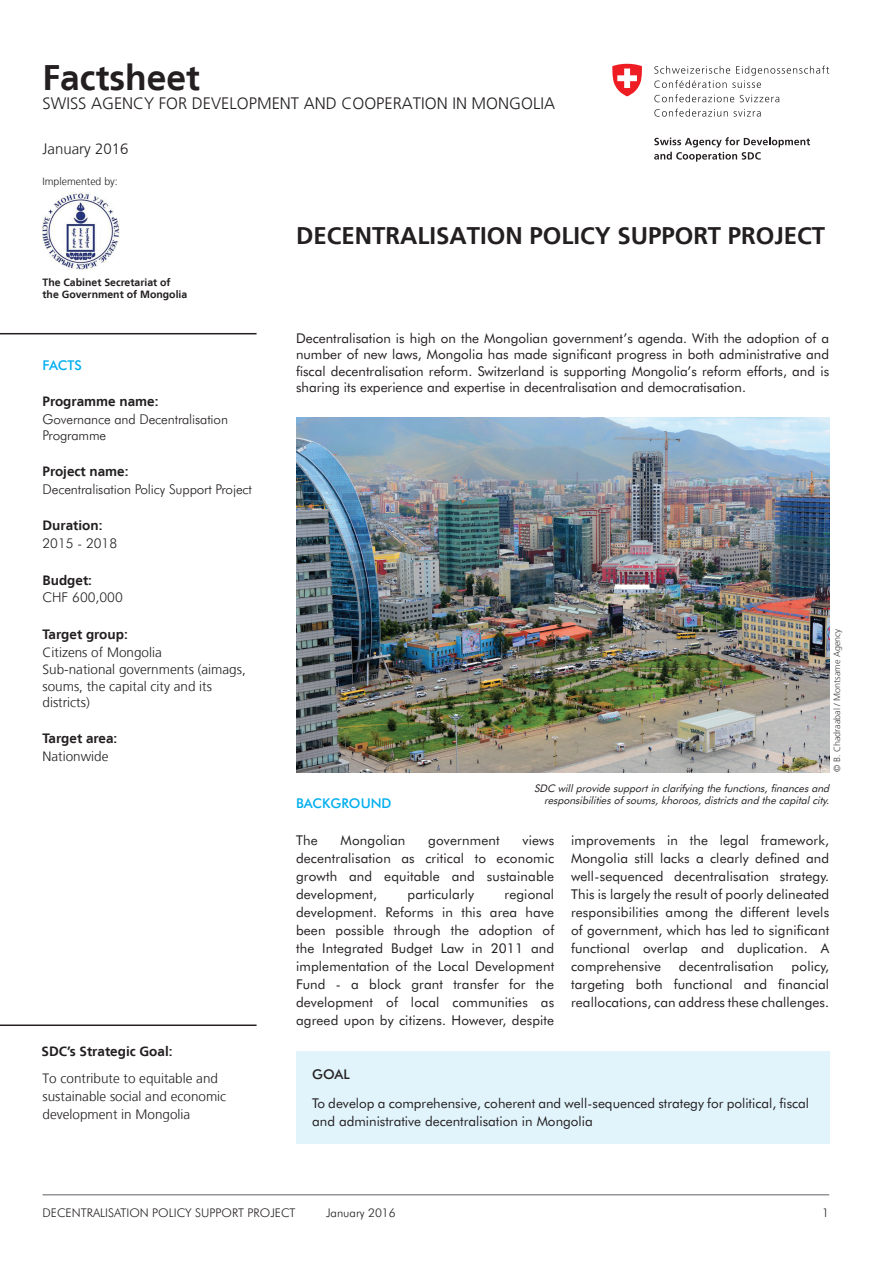
<style>
.page{position:relative;width:893px;height:1263px;background:#fff}
.page>*{position:absolute;margin:0;border:0;box-sizing:border-box;transform-origin:0 0}
.t1{font:700 35.4px "Frutiger LT";color:#231f20}
.t2{font:700 24px "Frutiger LT";color:#231f20}
.t3{font:300 16.5px "Frutiger LT";color:#231f20}
.t4{font:300 15px "Frutiger LT";color:#231f20}
.t5{font:13.5px/18px "Futura BT";letter-spacing:.01em;color:#231f20;text-align:justify}
.t6{font:300 13.5px/17.9px "Frutiger LT";color:#231f20}
.t7{font:300 13.5px/16.2px "Futura BT";letter-spacing:-.01em;color:#231f20}
.t8{font:700 13.5px "Frutiger LT";color:#231f20}
.t9{font:500 13.5px "Futura BT";color:#00aeef}
.t10{font:500 13.5px "Futura BT";color:#231f20}
.t11{font:300 12px "Futura BT";color:#231f20}
.t12{font:italic 10.5px/12.6px "Futura BT";color:#231f20;text-align:right}
.t13{font:700 10.5px/12.6px "Frutiger LT";color:#231f20}
.t14{font:300 10.5px "Frutiger LT";color:#231f20}
.t15{font:300 9px "Frutiger LT";color:#3e3e3f}
</style>
<div class="page">
<hr style="left:43px;top:1194px;width:786px;height:1px;background:#939598">
<hr style="left:0;top:1024px;width:257px;height:2px;background:#231f20">
<hr style="left:0;top:333px;width:257px;height:1px;background:#231f20">
<svg style="left:654px;top:66px;width:175px;height:22px"></svg>
<svg style="left:654px;top:94px;width:80px;height:8px"></svg>
<svg style="left:740px;top:95px;width:39px;height:7px"></svg>
<svg style="left:654px;top:109px;width:107px;height:8px"></svg>
<svg style="left:654px;top:137px;width:156px;height:25px"></svg>
<svg style="left:612px;top:64px;width:30px;height:32px"></svg>
<img style="left:296px;top:417px;width:533px;height:355px">
<div style="left:296px;top:1051px;width:533px;height:92px;background:#e1f4fc"></div>
<img style="left:43px;top:193px;width:76px;height:77px">
<h1 class="t1" style="left:43px;top:57px;width:159px">Factsheet</h1>
<p class="t3" style="left:43px;top:94px;width:514px">swiss agency for development and cooperation in mongolia</p>
<p class="t4" style="left:43px;top:140px;width:87px">January 2016</p>
<p class="t14" style="left:43px;top:175px;width:77px">Implemented by:</p>
<p class="t13" style="left:43px;top:276px;width:146px">The Cabinet Secretariat of the Government of Mongolia</p>
<p class="t9" style="left:43px;top:357px;width:41px">FACTS</p>
<p class="t8" style="left:43px;top:393px;width:118px">Programme name:</p>
<p class="t7" style="left:43px;top:411px;width:187px">Governance and Decentralisation<br>Programme</p>
<p class="t8" style="left:43px;top:464px;width:88px">Project name:</p>
<p class="t7" style="left:43px;top:481px;width:211px">Decentralisation Policy Support Project</p>
<p class="t8" style="left:43px;top:518px;width:62px">Duration:</p>
<p class="t7" style="left:43px;top:535px;width:76px">2015 - 2018</p>
<p class="t8" style="left:43px;top:572px;width:51px">Budget:</p>
<p class="t7" style="left:43px;top:589px;width:82px">CHF 600,000</p>
<p class="t8" style="left:43px;top:626px;width:87px">Target group:</p>
<p class="t6" style="left:43px;top:643px;width:205px">C itizens of Mongolia<br>sub-national governments (aimags,</p>
<p class="t6" style="left:43px;top:678px;width:171px;line-height:16.2px">soums, the capital city and its districts)</p>
<p class="t8" style="left:43px;top:730px;width:76px">Target area:</p>
<p class="t6" style="left:43px;top:748px;width:68px">Nationwide</p>
<p class="t8" style="left:41px;top:1043px;width:133px">SDC’s Strategic Goal:</p>
<p class="t6" style="left:43px;top:1069px;width:185px">To contribute to equitable and sustainable social and economic development in Mongolia</p>
<h2 class="t2" style="left:296px;top:221px;width:531px">Decentralisation Policy Support Project</h2>
<p class="t5" style="left:296px;top:330px;width:535px;line-height:16.2px">Decentralisation is high on the Mongolian government’s agenda. With the adoption of a number of new laws, Mongolia has made significant progress in both administrative and fiscal decentralisation reform. Switzerland is supporting Mongolia’s reform efforts, and is sharing its experience and expertise in decentralisation and democratisation.</p>
<p class="t9" style="left:296px;top:795px;width:97px">BACKGROUND</p>
<p class="t15" style="left:832px;top:772px;width:145px;rotate:-90deg">© B. Chadraabal / Montsame Agency</p>
<p class="t12" style="left:534px;top:781px;width:299px">SDC willprovide supportin clarifying the functions,financesand responsibilitiesofsoums,khoroos,districtsand the capitalcity.</p>
<p class="t5" style="left:296px;top:831px;width:23px">The</p>
<p class="t5" style="left:341px;top:831px;width:66px">Mongolian</p>
<p class="t5" style="left:428px;top:831px;width:73px">government</p>
<p class="t5" style="left:296px;top:831px;width:260px;text-indent:227px">views decentralisation as critical to economic growth and equitable and sustainable development,</p>
<p class="t5" style="left:296px;top:885px;width:260px;text-indent:208px">regional development. Reforms in this area have been possible through the adoption of the Integrated Budget Law in 2011 and implementation of the Local Development Fund - a block grant transfer for the development of local communities as agreed upon by citizens. However, despite</p>
<p class="t5" style="left:407px;top:885px;width:68px">particularly</p>
<p class="t10" style="left:312px;top:1066px;width:39px">GOAL</p>
<p class="t5" style="left:571px;top:831px;width:260px">improvements in the legal framework, Mongolia still lacks a clearly defined and well-sequenced decentralisation strategy.<br>This is largely the result of poorly delineated responsibilities among the different levels of government, which has led to significant functional overlap and duplication. A comprehensive</p>
<p class="t5" style="left:571px;top:957px;width:260px;text-indent:221px">policy, targeting both functional and financial reallocations, can address these challenges.</p>
<p class="t5" style="left:679px;top:957px;width:96px">decentralisation</p>
<p class="t5" style="left:312px;top:1094px;width:499px">To develop a comprehensive, coherent and well-sequenced strategy for political, fiscal and administrative decentralisation in Mongolia</p>
<p class="t11" style="left:43px;top:1205px;width:255px">Dec entralisation Policy Support Project</p>
<p class="t11" style="left:326px;top:1205px;width:71px">January 2016</p>
<p class="t11" style="left:822px;top:1205px;width:8px">1</p>
</div>
